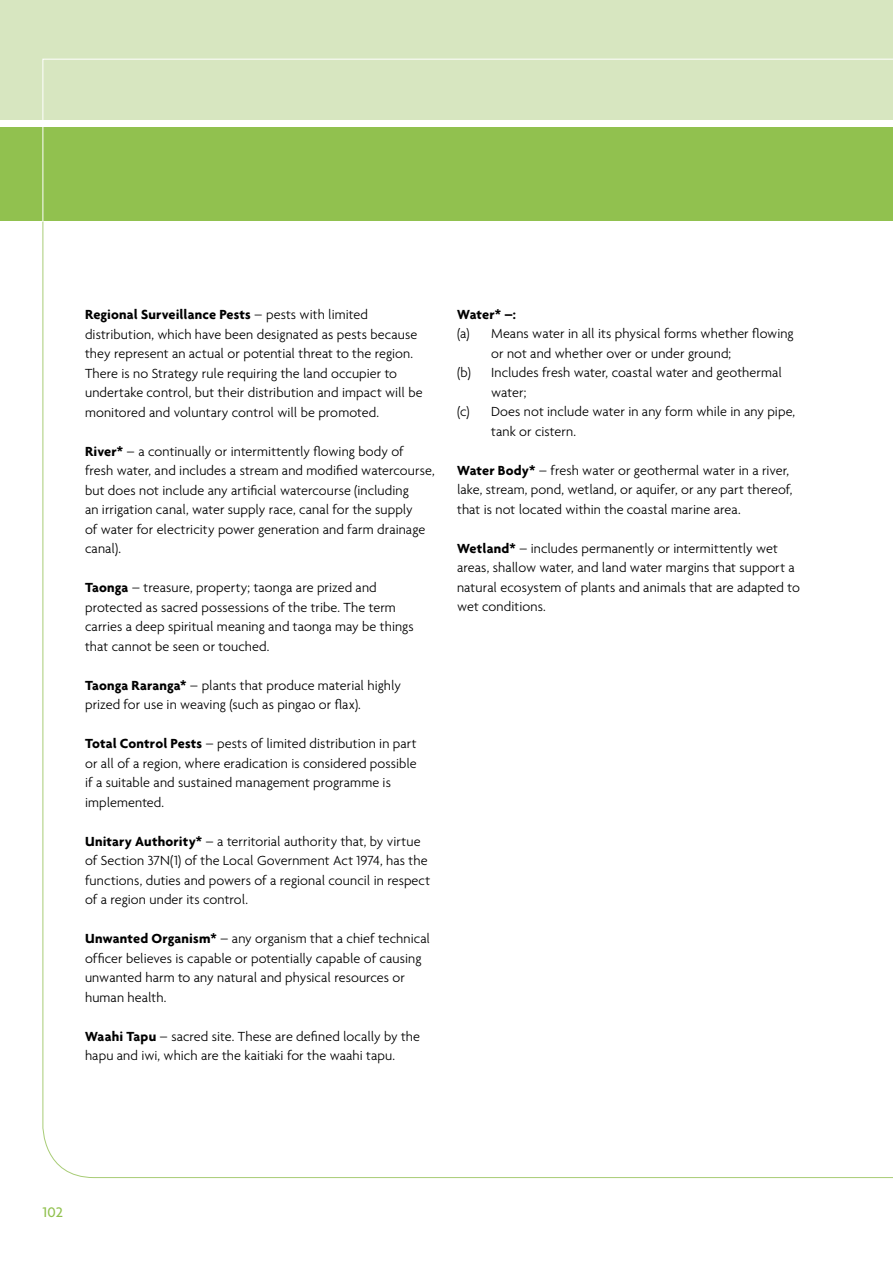
<style>
.page{position:relative;width:893px;height:1263px;background:#fff}
.page>*{position:absolute;margin:0;border:0;box-sizing:border-box;transform-origin:0 0}
.t1{font:500 15px "Agenda";color:#91c14f}
.t2{font:300 14.25px/19.5px "Agenda";letter-spacing:.005em;color:#000}
.t3{font:700 14.25px "Agenda";color:#000}
.s1{font-weight:700}
</style>
<div class="page">
<div style="left:0;top:0;width:893px;height:119px;background:#d7e6c0"></div>
<svg style="left:43px;top:59px;width:850px;height:60px"></svg>
<div style="left:0;top:128px;width:893px;height:93px;background:#91c14f"></div>
<p class="t2" style="left:85px;top:304px;width:339px"><span class="s1">Regional Surveillance Pests</span> – pests with limited distribution, which have been designated as pests because they represent an actual or potential threat to the region.<br>There is no Strategy rule requiring the land occupier to undertake control, but their distribution and impact will be monitored and voluntary control will be promoted.</p>
<p class="t2" style="left:85px;top:441px;width:351px"><span class="s1">River*</span> – a continually or intermittently flowing body of fresh water, and includes a stream and modified watercourse, but does not include any artificial watercourse (including<br>an irrigation canal, water supply race, canal for the supply<br>of water for electricity power generation and farm drainage canal).</p>
<p class="t2" style="left:85px;top:577px;width:330px"><span class="s1">Taonga</span> – treasure, property; taonga are prized and protected as sacred possessions of the tribe. The term carries a deep spiritual meaning and taonga may be things that cannot be seen or touched.</p>
<p class="t2" style="left:85px;top:675px;width:317px"><span class="s1">Taonga Raranga*</span> – plants that produce material highly prized for use in weaving (such as pingao or flax).</p>
<p class="t2" style="left:85px;top:733px;width:333px"><span class="s1">Total Control Pests</span> – pests of limited distribution in part or all of a region, where eradication is considered possible if a suitable and sustained management programme is implemented.</p>
<p class="t2" style="left:85px;top:831px;width:347px"><span class="s1">Unitary Authority*</span> – a territorial authority that, by virtue of Section 37N(1) of the Local Government Act 1974, has the functions, duties and powers of a regional council in respect of a region under its control.</p>
<p class="t2" style="left:85px;top:928px;width:347px"><span class="s1">Unwanted Organism*</span> – any organism that a chief technical officer believes is capable or potentially capable of causing unwanted harm to any natural and physical resources or human health.</p>
<p class="t2" style="left:85px;top:1026px;width:337px"><span class="s1">Waahi Tapu</span> – sacred site. These are defined locally by the hapu and iwi, which are the kaitiaki for the waahi tapu.</p>
<p class="t3" style="left:457px;top:306px;width:60px">Water* –:</p>
<p class="t2" style="left:457px;top:324px;width:338px">(a) Means water in all its physical forms whether flowing</p>
<p class="t2" style="left:491px;top:343px;width:242px">or not and whether over or under ground;</p>
<p class="t2" style="left:457px;top:363px;width:326px">(b) Includes fresh water, coastal water and geothermal</p>
<p class="t2" style="left:491px;top:382px;width:37px">water;</p>
<p class="t2" style="left:457px;top:402px;width:340px">(c) Does not include water in any form while in any pipe,</p>
<p class="t2" style="left:491px;top:421px;width:87px">tank or cistern.</p>
<p class="t2" style="left:457px;top:460px;width:337px"><span class="s1">Water Body*</span> – fresh water or geothermal water in a river, lake, stream, pond, wetland, or aquifer, or any part thereof, that is not located within the coastal marine area.</p>
<p class="t2" style="left:457px;top:538px;width:344px"><span class="s1">Wetland*</span> – includes permanently or intermittently wet areas, shallow water, and land water margins that support a natural ecosystem of plants and animals that are adapted to wet conditions.</p>
<p class="t1" style="left:43px;top:1203px;width:22px">102</p>
</div>
